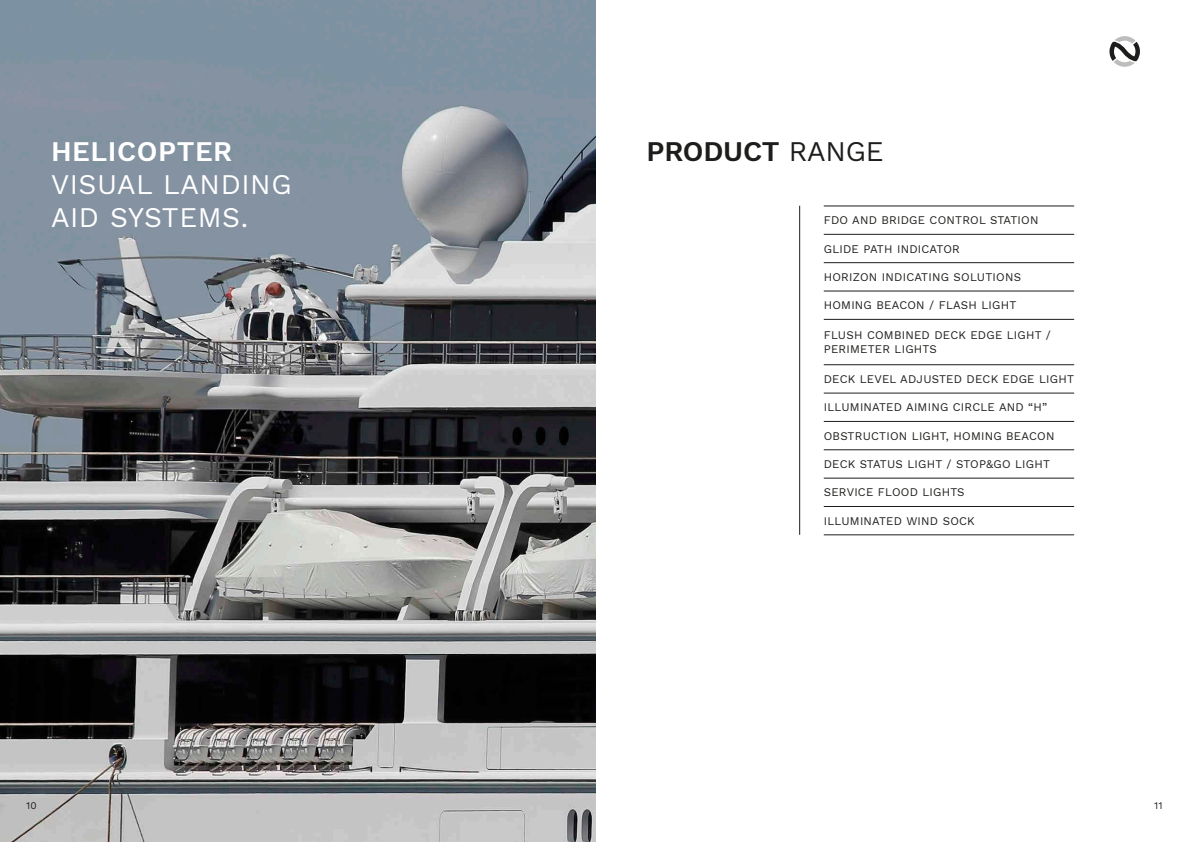
<style>
.page{position:relative;width:1191px;height:842px;background:#fff}
.page>*{position:absolute;margin:0;border:0;box-sizing:border-box;transform-origin:0 0}
.t1{font:28px/33px "Work Sans";letter-spacing:.02em;color:#fff}
.t2{font:600 28px "Work Sans";letter-spacing:-.01em;color:#1d1d1b}
.t3{font:600 28px "Work Sans";letter-spacing:.02em;color:#fff}
.t4{font:11.5px/14px "Work Sans";letter-spacing:.02em;color:#1d1d1b}
.t5{font:10px "Work Sans";color:#1d1d1b}
.s1{font-weight:400}
</style>
<div class="page">
<img style="left:0;top:0;width:595px;height:842px">
<hr style="left:823px;top:206px;width:251px;height:1px;background:#1d1d1b">
<hr style="left:823px;top:234px;width:251px;height:1px;background:#1d1d1b">
<hr style="left:823px;top:262px;width:251px;height:1px;background:#1d1d1b">
<hr style="left:823px;top:291px;width:251px;height:1px;background:#1d1d1b">
<hr style="left:823px;top:319px;width:251px;height:1px;background:#1d1d1b">
<hr style="left:823px;top:364px;width:251px;height:1px;background:#1d1d1b">
<hr style="left:823px;top:393px;width:251px;height:1px;background:#1d1d1b">
<hr style="left:823px;top:421px;width:251px;height:1px;background:#1d1d1b">
<hr style="left:823px;top:449px;width:251px;height:1px;background:#1d1d1b">
<hr style="left:823px;top:478px;width:251px;height:1px;background:#1d1d1b">
<hr style="left:823px;top:506px;width:251px;height:1px;background:#1d1d1b">
<hr style="left:823px;top:535px;width:251px;height:1px;background:#1d1d1b">
<svg style="left:1109px;top:36px;width:31px;height:31px"></svg>
<hr style="left:799px;top:206px;width:1px;height:329px;background:#1d1d1b">
<h1 class="t3" style="left:51px;top:135px;width:183px">HELICOPTER</h1>
<h1 class="t1" style="left:51px;top:169px;width:242px">VISUAL LANDING<br>AID SYSTEMS.</h1>
<h1 class="t2" style="left:646px;top:135px;width:238px">PRODUCT <span class="s1">RANGE</span></h1>
<p class="t4" style="left:823px;top:214px;width:216px">FDO AND BRIDGE CONTROL STATION</p>
<p class="t4" style="left:823px;top:242px;width:138px">GLIDE PATH INDICATOR</p>
<p class="t4" style="left:823px;top:270px;width:199px">HORIZON INDICATING SOLUTIONS</p>
<p class="t4" style="left:823px;top:299px;width:194px">HOMING BEACON / FLASH LIGHT</p>
<p class="t4" style="left:823px;top:329px;width:229px">FLUSH COMBINED DECK EDGE LIGHT /<br>PERIMETER LIGHTS</p>
<p class="t4" style="left:823px;top:373px;width:252px">DECK LEVEL ADJUSTED DECK EDGE LIGHT</p>
<p class="t4" style="left:823px;top:401px;width:225px">ILLUMINATED AIMING CIRCLE AND “H”</p>
<p class="t4" style="left:823px;top:429px;width:232px">OBSTRUCTION LIGHT, HOMING BEACON</p>
<p class="t4" style="left:823px;top:458px;width:228px">DECK STATUS LIGHT / STOP&amp;GO LIGHT</p>
<p class="t4" style="left:823px;top:486px;width:142px">SERVICE FLOOD LIGHTS</p>
<p class="t4" style="left:823px;top:514px;width:153px">ILLUMINATED WIND SOCK</p>
<p class="t5" style="left:26px;top:799px;width:12px">10</p>
<p class="t5" style="left:1154px;top:799px;width:10px">11</p>
</div>
